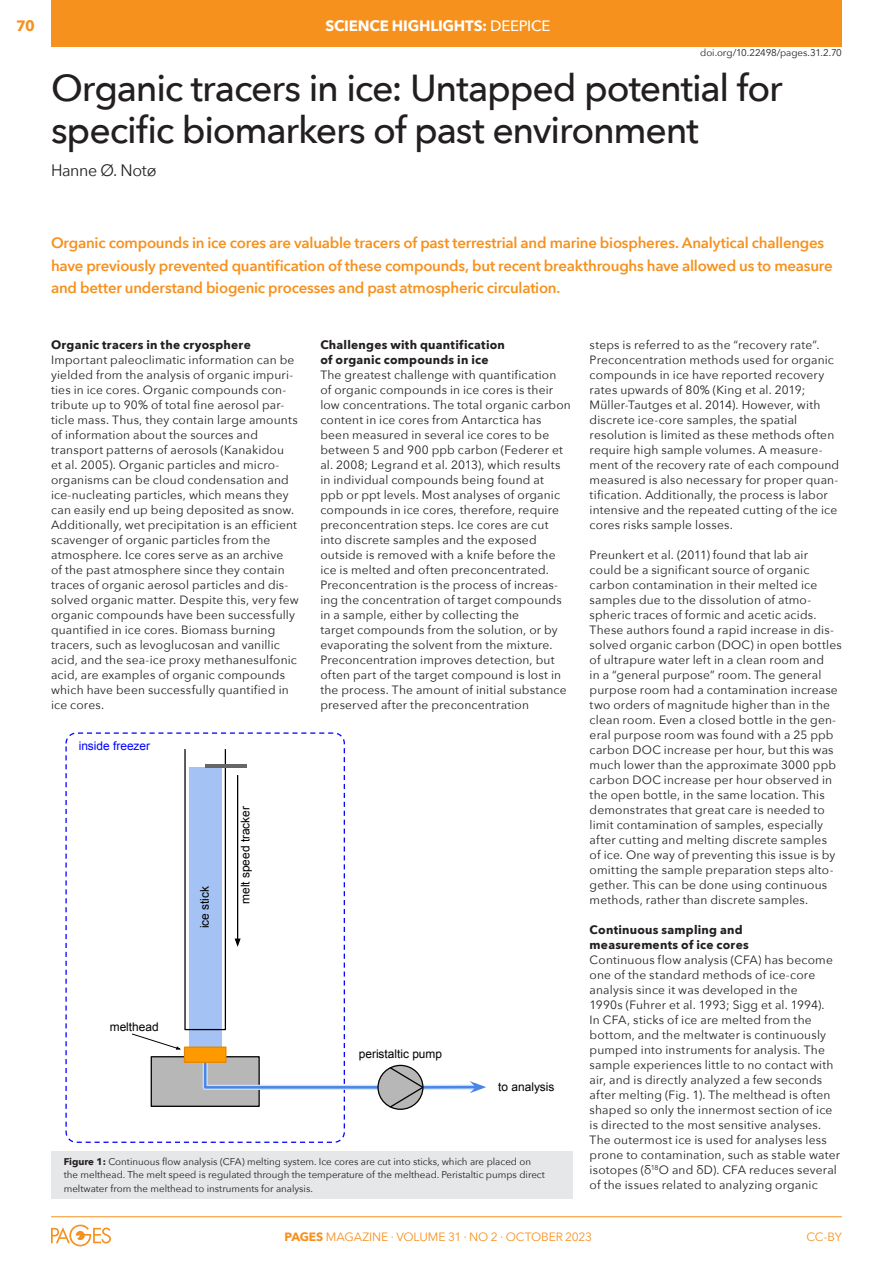
<style>
.page{position:relative;width:893px;height:1263px;background:#fff}
.page>*{position:absolute;margin:0;border:0;box-sizing:border-box;transform-origin:0 0}
.ARTICLE-Title{font:500 37.5px/42px "Avenir Next";letter-spacing:-.03em;color:#231f20}
.ARTICLE-Authors{font:16.5px "Avenir Next";letter-spacing:-.025em;color:#231f20}
.ARTICLE-Abstract{font:600 15px/22.5px "Avenir Next";letter-spacing:-.015em;color:#f6911e}
.t1{font:700 15px "Avenir Next";letter-spacing:-.015em;color:#fff}
.t2{font:700 15px "Avenir Next";color:#f6911e}
._3col-text{font:12px/15px "Avenir Next";letter-spacing:.015em;color:#231f20}
._3col-subtitles{font:700 12px/15px "Avenir Next";letter-spacing:.02em;color:#231f20}
.t3{font:12px "Avenir Next";letter-spacing:-.01em;color:#f6911e}
.t4{font:11.85px "Arial";color:#000}
.t5{font:11.85px "Arial";color:#00f}
.ARTICLE-Figure_Caption{font:9.75px/13.5px "Avenir Next";color:#231f20}
.DOI{font:9.75px "Avenir Next";letter-spacing:-.005em;color:#231f20}
.s1{font-weight:500}
.s2{font-weight:700}
</style>
<div class="page">
<hr style="left:51px;top:1216px;width:791px;height:1px;background:#f6911e">
<svg style="left:51px;top:1225px;width:60px;height:21px"></svg>
<div style="left:51px;top:0;width:791px;height:46px;background:#f6911e"></div>
<div style="left:51px;top:1151px;width:522px;height:48px;background:#e6e7e9"></div>
<svg style="left:425px;top:1084px;width:40px;height:6px"></svg>
<svg style="left:65px;top:732px;width:280px;height:411px"></svg>
<div style="left:151px;top:1057px;width:108px;height:49px;background:#b7b7b7"></div>
<div style="left:151px;top:1056px;width:109px;height:51px;border:1px solid #000"></div>
<div style="left:185px;top:1047px;width:41px;height:15px;background:#f90"></div>
<div style="left:184px;top:1046px;width:43px;height:17px;border:1px solid #e08908"></div>
<hr style="left:205px;top:764px;width:42px;height:3px;background:#666">
<hr style="left:237px;top:775px;width:1px;height:164px;background:#000">
<svg style="left:234px;top:937px;width:8px;height:12px"></svg>
<svg style="left:131px;top:748px;width:96px;height:302px"></svg>
<hr style="left:423px;top:1086px;width:54px;height:2px;background:#4a86e8">
<svg style="left:465px;top:1081px;width:21px;height:12px"></svg>
<svg style="left:200px;top:1057px;width:225px;height:53px"></svg>
<p class="t2" style="left:16px;top:13px;width:20px">70</p>
<p class="t1" style="left:325px;top:12px;width:226px">SCIENCE HIGHLIGHTS: <span class="s1">DEEPICE</span></p>
<p class="DOI" style="left:700px;top:45px;width:143px">doi.org/10.22498/pages.31.2.70</p>
<p class="ARTICLE-Title" style="left:51px;top:66px;width:733px">Organic tracers in ice: Untapped potential for specific biomarkers of past environment</p>
<p class="ARTICLE-Authors" style="left:51px;top:157px;width:107px">Hanne Ø. Notø</p>
<p class="ARTICLE-Abstract" style="left:51px;top:231px;width:783px">Organic compounds in ice cores are valuable tracers of past terrestrial and marine biospheres. Analytical challenges have previously prevented quantification of these compounds, but recent breakthroughs have allowed us to measure and better understand biogenic processes and past atmospheric circulation.</p>
<p class="_3col-subtitles" style="left:51px;top:337px;width:201px">Organic tracers in the cryosphere</p>
<p class="_3col-text" style="left:51px;top:352px;width:249px">Important paleoclimatic information can be yielded from the analysis of organic impuri&shy;ties in ice cores. Organic compounds con&shy;tribute up to 90% of total fine aerosol par&shy;ticle mass. Thus, they contain large amounts of information about the sources and transport patterns of aerosols (Kanakidou<br>et al. 2005). Organic particles and micro&shy;organisms can be cloud condensation and ice-nucleating particles, which means they can easily end up being deposited as snow.<br>Additionally, wet precipitation is an efficient scavenger of organic particles from the atmosphere. Ice cores serve as an archive<br>of the past atmosphere since they contain traces of organic aerosol particles and dis&shy;solved organic matter. Despite this, very few organic compounds have been successfully quantified in ice cores. Biomass burning tracers, such as levoglucosan and vanillic acid, and the sea-ice proxy methanesulfonic acid, are examples of organic compounds which have been successfully quantified in ice cores.</p>
<p class="t5" style="left:79px;top:738px;width:73px">inside freezer</p>
<p class="_3col-subtitles" style="left:320px;top:337px;width:186px">Challenges with quantification of organic compounds in ice</p>
<p class="_3col-text" style="left:320px;top:367px;width:252px">The greatest challenge with quantification<br>of organic compounds in ice cores is their low concentrations. The total organic carbon content in ice cores from Antarctica has been measured in several ice cores to be between 5 and 900 ppb carbon (Federer et al. 2008; Legrand et al. 2013), which results in individual compounds being found at<br>ppb or ppt levels. Most analyses of organic compounds in ice cores, therefore, require preconcentration steps. Ice cores are cut into discrete samples and the exposed outside is removed with a knife before the ice is melted and often preconcentrated.<br>Preconcentration is the process of increas&shy;ing the concentration of target compounds in a sample, either by collecting the<br>target compounds from the solution, or by evaporating the solvent from the mixture.<br>Preconcentration improves detection, but often part of the target compound is lost in the process. The amount of initial substance preserved after the preconcentration</p>
<p class="t4" style="left:197px;top:928px;width:44px;rotate:-90deg">ice stick</p>
<p class="t4" style="left:237px;top:904px;width:100px;rotate:-90deg">melt speed tracker</p>
<p class="t4" style="left:110px;top:1019px;width:50px">melthead</p>
<p class="t4" style="left:359px;top:1046px;width:85px">peristaltic pump</p>
<p class="t4" style="left:498px;top:1079px;width:58px">to analysis</p>
<p class="ARTICLE-Figure_Caption" style="left:64px;top:1154px;width:483px"><span class="s2">Figure 1:</span> Continuous flow analysis (CFA) melting system. Ice cores are cut into sticks, which are placed on the melthead. The melt speed is regulated through the temperature of the melthead. Peristaltic pumps direct meltwater from the melthead to instruments for analysis.</p>
<p class="_3col-text" style="left:590px;top:337px;width:251px">steps is referred to as the “recovery rate”.<br>Preconcentration methods used for organic compounds in ice have reported recovery rates upwards of 80% (King et al. 2019; Müller-Tautges et al. 2014). However, with discrete ice-core samples, the spatial resolution is limited as these methods often require high sample volumes. A measure&shy;ment of the recovery rate of each compound measured is also necessary for proper quan&shy;tification. Additionally, the process is labor intensive and the repeated cutting of the ice cores risks sample losses.</p>
<p class="_3col-text" style="left:590px;top:547px;width:254px">Preunkert et al. (2011) found that lab air could be a significant source of organic carbon contamination in their melted ice samples due to the dissolution of atmo&shy;spheric traces of formic and acetic acids.<br>These authors found a rapid increase in dis&shy;solved organic carbon (DOC) in open bottles of ultrapure water left in a clean room and<br>in a “general purpose” room. The general purpose room had a contamination increase two orders of magnitude higher than in the clean room. Even a closed bottle in the gen&shy;eral purpose room was found with a 25 ppb carbon DOC increase per hour, but this was much lower than the approximate 3000 ppb carbon DOC increase per hour observed in the open bottle, in the same location. This demonstrates that great care is needed to limit contamination of samples, especially after cutting and melting discrete samples<br>of ice. One way of preventing this issue is by omitting the sample preparation steps alto&shy;gether. This can be done using continuous methods, rather than discrete samples.</p>
<p class="_3col-subtitles" style="left:590px;top:922px;width:161px">Continuous sampling and measurements of ice cores</p>
<p class="_3col-text" style="left:590px;top:952px;width:252px">Continuous flow analysis (CFA) has become one of the standard methods of ice-core analysis since it was developed in the<br>1990s (Fuhrer et al. 1993; Sigg et al. 1994).<br>In CFA, sticks of ice are melted from the bottom, and the meltwater is continuously pumped into instruments for analysis. The sample experiences little to no contact with air, and is directly analyzed a few seconds after melting (Fig. 1). The melthead is often shaped so only the innermost section of ice is directed to the most sensitive analyses.<br>The outermost ice is used for analyses less prone to contamination, such as stable water isotopes (δ<sup>18</sup>O and δD). CFA reduces several of the issues related to analyzing organic</p>
<p class="t3" style="left:284px;top:1227px;width:309px"><span class="s2">PAGES</span> MAGAZINE ∙ VOLUME 31 ∙ NO 2 ∙ Octo ber 2023</p>
<p class="t3" style="left:807px;top:1227px;width:37px">CC-BY</p>
</div>
